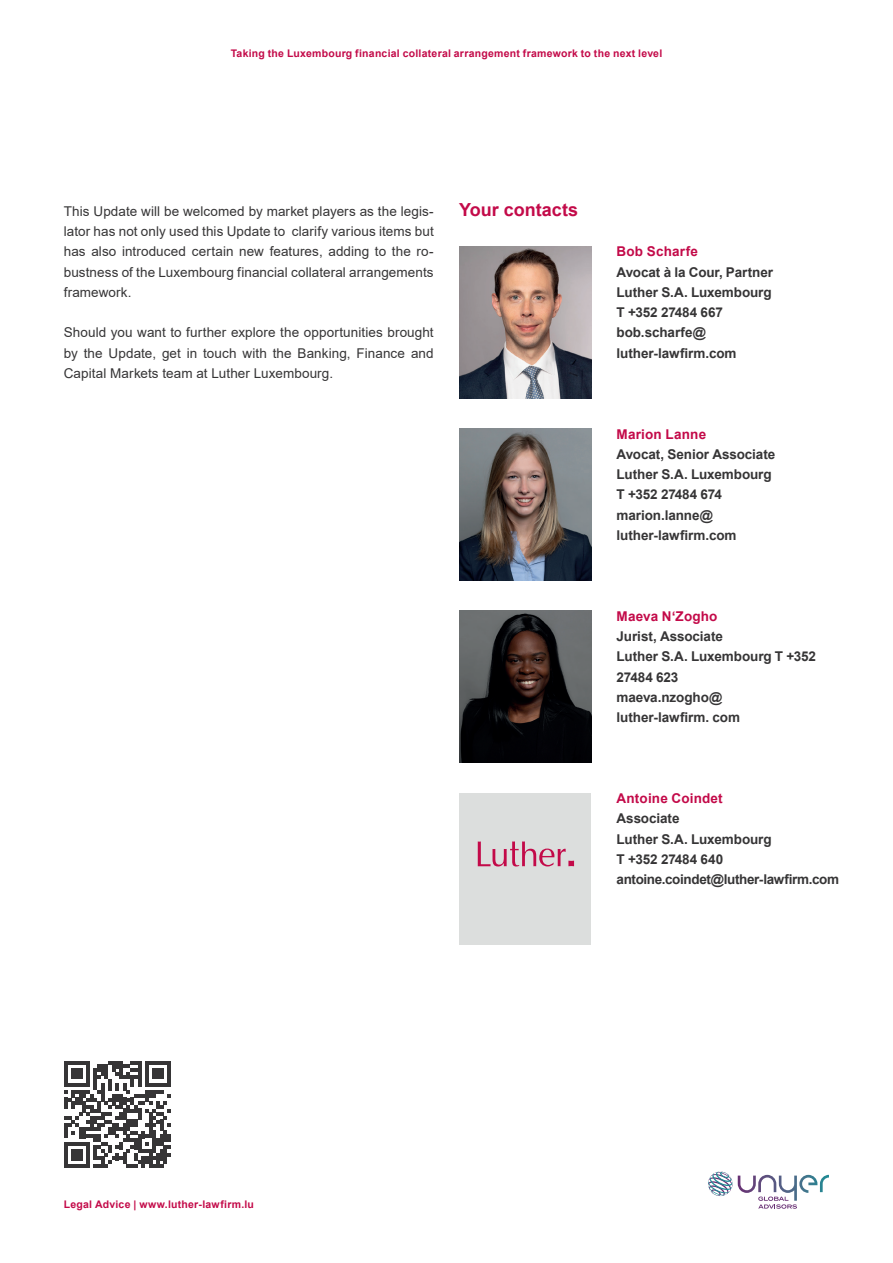
<style>
.page{position:relative;width:893px;height:1263px;background:#fff}
.page>*{position:absolute;margin:0;border:0;box-sizing:border-box;transform-origin:0 0}
.t1{font:700 18px "Arial";color:#c30a49}
.t2{font:13.5px/20.2px "Arial";letter-spacing:.005em;color:#363536;text-align:justify}
.t3{font:700 13.5px/20.2px "Arial";letter-spacing:-.005em;color:#363536}
.t4{font:700 13.5px "Arial";letter-spacing:.01em;color:#c30a49}
.t5{font:700 10.5px "Arial";letter-spacing:.02em;color:#c30a49}
</style>
<div class="page">
<svg style="left:708px;top:1171px;width:121px;height:38px"></svg>
<svg style="left:64px;top:1061px;width:107px;height:106px"></svg>
<div style="left:459px;top:793px;width:132px;height:152px;background:#dcdedd"></div>
<svg style="left:478px;top:841px;width:96px;height:25px"></svg>
<img style="left:459px;top:247px;width:132px;height:151px">
<img style="left:459px;top:429px;width:132px;height:151px">
<img style="left:459px;top:611px;width:132px;height:152px">
<p class="t5" style="left:231px;top:46px;width:433px">Taking the Luxembourg financial collateral arrangement framework to the next level</p>
<p class="t2" style="left:64px;top:201px;width:371px">This Update will be welcomed by market players as the legis&shy;lator has not only used this Update to clarify various items but has also introduced certain new features, adding to the ro&shy;bustness of the Luxembourg financial collateral arrangements framework.</p>
<p class="t2" style="left:64px;top:322px;width:371px">Should you want to further explore the opportunities brought by the Update, get in touch with the Banking, Finance and Capital Markets team at Luther Luxembourg.</p>
<h1 class="t1" style="left:459px;top:197px;width:120px">Your contacts</h1>
<p class="t4" style="left:617px;top:242px;width:83px">Bob Scharfe</p>
<p class="t3" style="left:617px;top:262px;width:158px">Avocat à la Cour, Partner<br>Luther S.A. Luxembourg<br>T +352 27484 667 bob.scharfe@ luther-lawfirm.com</p>
<p class="t4" style="left:617px;top:424px;width:91px">Marion Lanne</p>
<p class="t3" style="left:617px;top:444px;width:160px">Avocat, Senior Associate<br>Luther S.A. Luxembourg<br>T +352 27484 674 marion.lanne@ luther-lawfirm.com</p>
<p class="t4" style="left:617px;top:607px;width:102px">Maeva N‘Zogho</p>
<p class="t3" style="left:617px;top:626px;width:201px">Jurist, Associate<br>Luther S.A. Luxembourg T +352<br>27484 623<br>maeva.nzogho@ luther-lawfirm. com</p>
<p class="t4" style="left:617px;top:789px;width:108px">Antoine Coindet</p>
<p class="t3" style="left:617px;top:809px;width:224px">Associate<br>Luther S.A. Luxembourg<br>T +352 27484 640 antoine.coindet@luther-lawfirm.com</p>
<p class="t5" style="left:64px;top:1197px;width:192px">Legal Advice | www.luther-lawfirm.lu</p>
</div>
